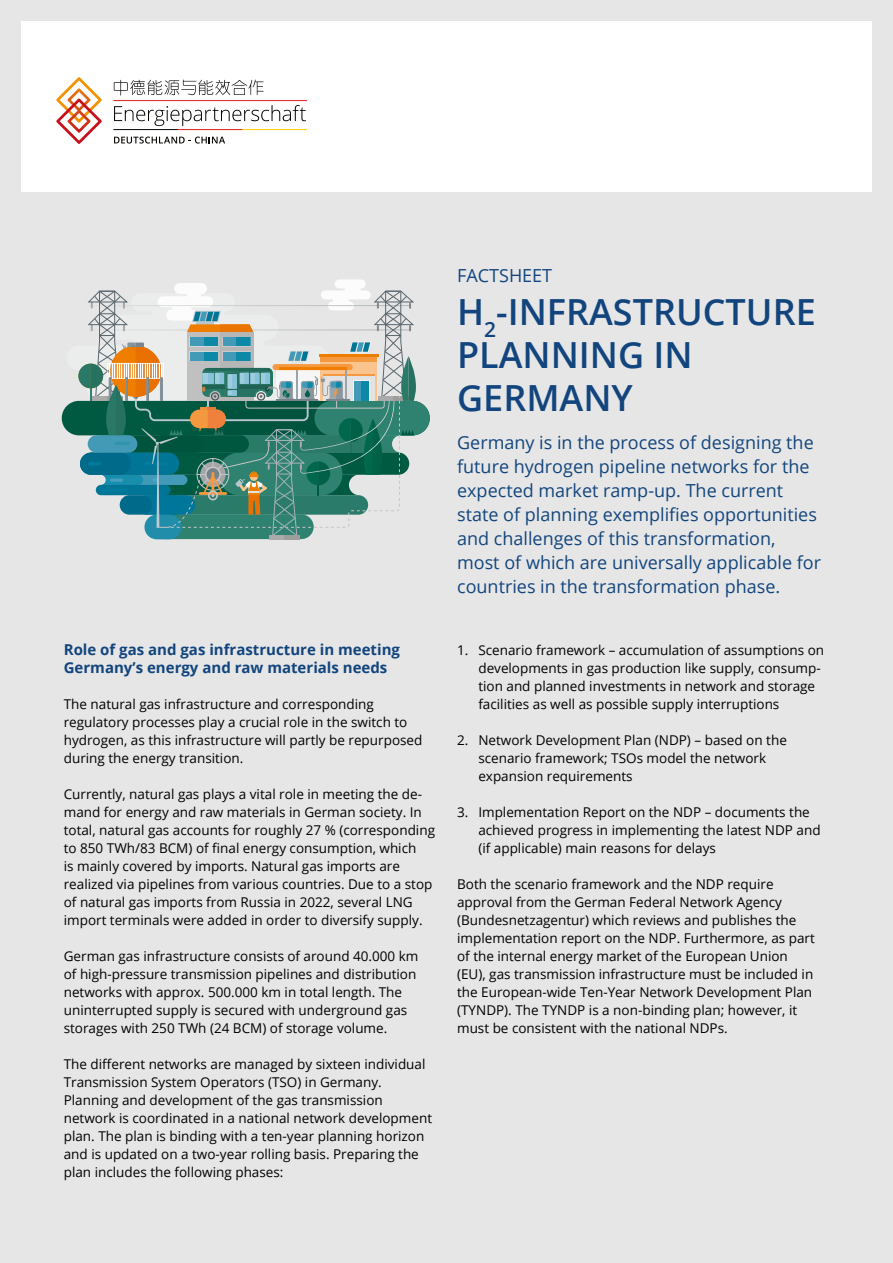
<style>
.page{position:relative;width:893px;height:1263px;background:#e6e6e6}
.page>*{position:absolute;margin:0;border:0;box-sizing:border-box;transform-origin:0 0}
.Head_1{font:600 36px/43.2px "Open Sans";color:#12457d}
.Teaser{font:18px/24px "Open Sans";color:#12457d}
.Spitzmarke{font:18px "Open Sans";color:#12457d}
.Head_2{font:700 15px/18px "Open Sans";color:#12457d}
.Copy{font:13.5px/18px "Open Sans";color:#000}
</style>
<div class="page">
<div style="left:21px;top:21px;width:851px;height:170px;background:#fff"></div>
<div style="left:315px;top:401px;width:115px;height:34px;background:#2e826f;border-radius:17px"></div>
<div style="left:151px;top:514px;width:163px;height:25px;background:#2e826f;border-radius:12px"></div>
<div style="left:144px;top:515px;width:38px;height:24px;background:#208eab;border-radius:12px"></div>
<hr style="left:270px;top:535px;width:30px;height:4px;background:#aaa">
<hr style="left:284px;top:535px;width:16px;height:4px;background:#9d9d9c">
<svg style="left:67px;top:279px;width:349px;height:258px"></svg>
<hr style="left:113px;top:129px;width:65px;height:1px;background:#070502">
<hr style="left:178px;top:129px;width:64px;height:1px;background:#e21c1e">
<hr style="left:242px;top:129px;width:65px;height:1px;background:#fccb00">
<svg style="left:114px;top:137px;width:111px;height:7px"></svg>
<svg style="left:114px;top:105px;width:192px;height:21px"></svg>
<svg style="left:56px;top:77px;width:46px;height:67px"></svg>
<hr style="left:113px;top:100px;width:194px;height:1px;background:#e21c1e">
<svg style="left:114px;top:80px;width:150px;height:15px"></svg>
<h2 class="Head_2" style="left:64px;top:640px;width:338px">Role of gas and gas infrastructure in meeting<br>Germany’s energy and raw materials needs</h2>
<p class="Copy" style="left:64px;top:694px;width:360px">The natural gas infrastructure and corresponding regulatory processes play a crucial role in the switch to hydrogen, as this infrastructure will partly be repurposed during the energy transition.</p>
<p class="Copy" style="left:64px;top:784px;width:373px">Currently, natural gas plays a vital role in meeting the de&shy;mand for energy and raw materials in German society. In total, natural gas accounts for roughly 27 % (corresponding to 850 TWh/83 BCM) of final energy consumption, which<br>is mainly covered by imports. Natural gas imports are realized via pipelines from various countries. Due to a stop of natural gas imports from Russia in 2022, several LNG import terminals were added in order to diversify supply.</p>
<p class="Copy" style="left:64px;top:946px;width:356px">German gas infrastructure consists of around 40.000 km of high-pressure transmission pipelines and distribution networks with approx. 500.000 km in total length. The uninterrupted supply is secured with underground gas storages with 250 TWh (24 BCM) of storage volume.</p>
<p class="Copy" style="left:64px;top:1054px;width:370px">The different networks are managed by sixteen individual Transmission System Operators (TSO) in Germany.<br>Planning and development of the gas transmission network is coordinated in a national network development plan. The plan is binding with a ten-year planning horizon and is updated on a two-year rolling basis. Preparing the plan includes the following phases:</p>
<p class="Spitzmarke" style="left:457px;top:263px;width:97px">FACTSHEET</p>
<h1 class="Head_1" style="left:457px;top:289px;width:360px">H<sub>2</sub>-INFRASTRUCTURE<br>PLANNING IN<br>GERMANY</h1>
<p class="Teaser" style="left:457px;top:430px;width:365px">Germany is in the process of designing the future hydrogen pipeline networks for the expected market ramp-up. The current state of planning exemplifies opportunities and challenges of this transformation, most of which are universally applicable for countries in the transformation phase.</p>
<p class="Copy" style="left:478px;top:640px;width:347px;text-indent:-21px">1. Scenario framework – accumulation of assumptions on developments in gas production like supply, consump&shy;tion and planned investments in network and storage facilities as well as possible supply interruptions</p>
<p class="Copy" style="left:478px;top:730px;width:310px;text-indent:-21px">2. Network Development Plan (NDP) – based on the scenario framework; TSOs model the network expansion requirements</p>
<p class="Copy" style="left:478px;top:802px;width:344px;text-indent:-21px">3. Implementation Report on the NDP – documents the achieved progress in implementing the latest NDP and (if applicable) main reasons for delays</p>
<p class="Copy" style="left:457px;top:874px;width:359px">Both the scenario framework and the NDP require approval from the German Federal Network Agency (Bundesnetzagentur) which reviews and publishes the implementation report on the NDP. Furthermore, as part of the internal energy market of the European Union (EU), gas transmission infrastructure must be included in the European-wide Ten-Year Network Development Plan (TYNDP). The TYNDP is a non-binding plan; however, it must be consistent with the national NDPs.</p>
</div>
